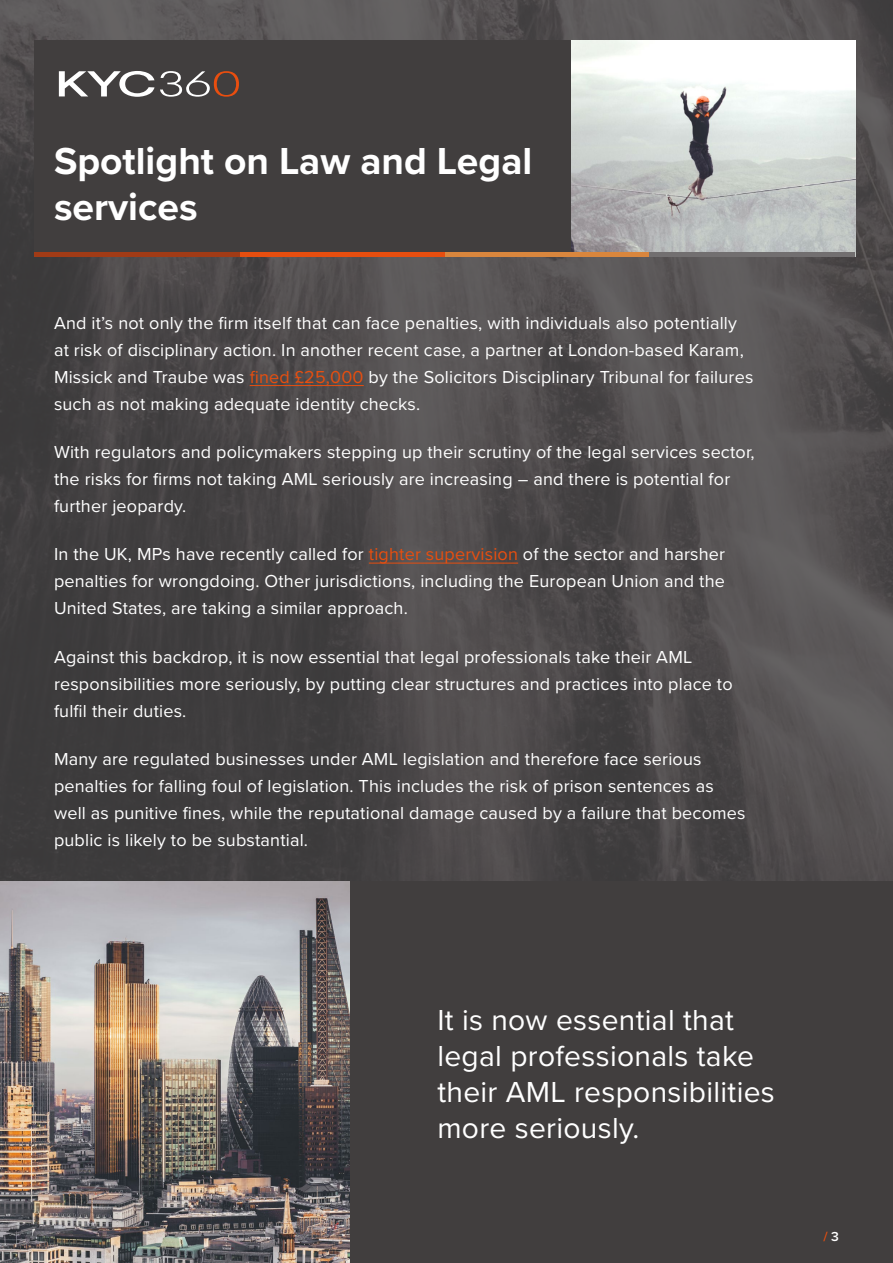
<style>
.page{position:relative;width:893px;height:1263px;background:#fff}
.page>*{position:absolute;margin:0;border:0;box-sizing:border-box;transform-origin:0 0}
.t1{font:700 39px/46.8px "Proxima Nova";color:#fff}
.t2{font:30px/36px "Proxima Nova";letter-spacing:.01em;color:#fff}
.t3{font:18px/27px "Proxima Nova";letter-spacing:.01em;color:#fff}
.t4{font:600 13.5px "Proxima Nova";color:#e74e0f}
.s1{color:#e74e0f}
.s2{color:#fff}
</style>
<div class="page">
<img style="left:0;top:0;width:893px;height:881px">
<div style="left:0;top:881px;width:893px;height:382px;background:#413e3e"></div>
<img style="left:0;top:881px;width:350px;height:382px">
<div style="left:34px;top:40px;width:821px;height:217px;background:#413e3e"></div>
<img style="left:571px;top:40px;width:284px;height:212px">
<svg style="left:59px;top:71px;width:180px;height:26px"></svg>
<div style="left:444px;top:252px;width:207px;height:5px;background:#d9863d"></div>
<div style="left:239px;top:252px;width:205px;height:5px;background:#e74e0f"></div>
<div style="left:34px;top:252px;width:205px;height:5px;background:#a13b16"></div>
<div style="left:650px;top:252px;width:205px;height:5px;background:#726f70"></div>
<hr style="left:250px;top:385px;width:114px;height:1px;background:#e74e0f">
<hr style="left:369px;top:563px;width:149px;height:1px;background:#e74e0f">
<h1 class="t1" style="left:54px;top:136px;width:480px">Spotlight on Law and Legal services</h1>
<p class="t3" style="left:54px;top:308px;width:701px">And it’s not only the firm itself that can face penalties, with individuals also potentially at risk of disciplinary action. In another recent case, a partner at London-based Karam, Missick and Traube was <span class="s1">fined £25,000</span> by the Solicitors Disciplinary Tribunal for failures such as not making adequate identity checks.</p>
<p class="t3" style="left:54px;top:438px;width:702px">With regulators and policymakers stepping up their scrutiny of the legal services sector, the risks for firms not taking AML seriously are increasing – and there is potential for further jeopardy.</p>
<p class="t3" style="left:54px;top:540px;width:673px;text-align:justify">In the UK, MPs have recently called for <span class="s1">tighter supervision</span> of the sector and harsher penalties for wrongdoing. Other jurisdictions, including the European Union and the United States, are taking a similar approach.</p>
<p class="t3" style="left:54px;top:642px;width:680px">Against this backdrop, it is now essential that legal professionals take their AML responsibilities more seriously, by putting clear structures and practices into place to fulfil their duties.</p>
<p class="t3" style="left:54px;top:744px;width:693px">Many are regulated businesses under AML legislation and therefore face serious penalties for falling foul of legislation. This includes the risk of prison sentences as well as punitive fines, while the reputational damage caused by a failure that becomes public is likely to be substantial.</p>
<h2 class="t2" style="left:437px;top:1001px;width:339px">It is now essential that legal professionals take their AML responsibilities more seriously.</h2>
<p class="t4" style="left:823px;top:1226px;width:17px">/ <span class="s2">3</span></p>
</div>
